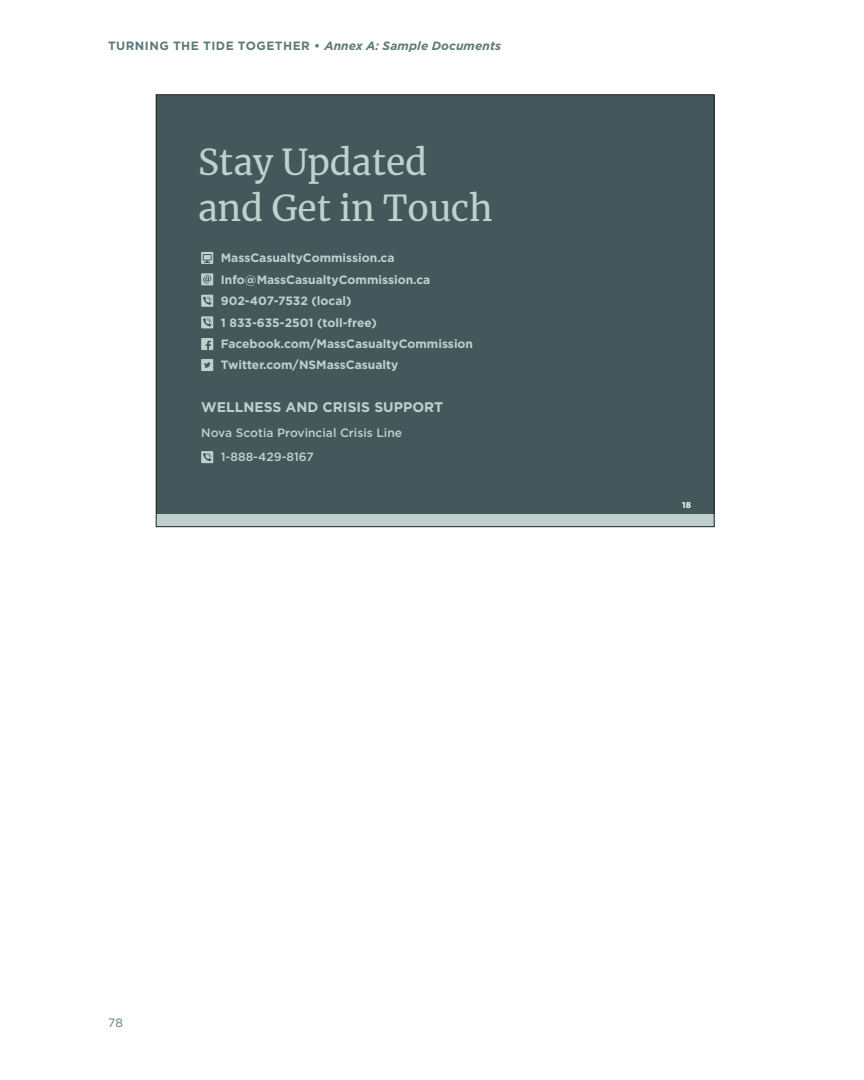
<style>
.page{position:relative;width:864px;height:1080px;background:#fff}
.page>*{position:absolute;margin:0;border:0;box-sizing:border-box;transform-origin:0 0}
.t1{font:35.25px/46.3px "Merriweather";color:#c0d0cd}
.t2{font:700 13.95px "Gotham";color:#c0d0cd}
.t3{font:700 12px/21.5px "Gotham";color:#c0d0cd}
.t4{font:700 12px "Gotham";letter-spacing:.04em;color:#5d7979}
.t5{font:500 12px/24.8px "Gotham";color:#c0d0cd}
.t6{font:12px "Gotham";color:#5d7979}
.t7{font:700 8.4px "Gotham";color:#fff}
.s1{font-style:italic}
</style>
<div class="page">
<div style="left:156px;top:95px;width:558px;height:427px;background:#44585c"></div>
<svg style="left:201px;top:273px;width:12px;height:12px"></svg>
<svg style="left:201px;top:252px;width:12px;height:12px"></svg>
<div style="left:203px;top:254px;width:9px;height:7px;border:1px solid #44585c"></div>
<svg style="left:204px;top:261px;width:6px;height:2px"></svg>
<svg style="left:201px;top:295px;width:12px;height:12px"></svg>
<svg style="left:201px;top:316px;width:12px;height:12px"></svg>
<svg style="left:201px;top:359px;width:12px;height:12px"></svg>
<svg style="left:201px;top:338px;width:12px;height:12px"></svg>
<svg style="left:201px;top:451px;width:12px;height:12px"></svg>
<div style="left:156px;top:514px;width:558px;height:13px;background:#c0d0cd"></div>
<p class="t4" style="left:108px;top:38px;width:395px">TURNING THE TIDE TOGETHER • <span class="s1">Annex A: Sample Documents</span></p>
<h1 class="t1" style="left:198px;top:138px;width:296px">Stay Updated and Get in Touch</h1>
<p class="t3" style="left:221px;top:247px;width:254px">MassCasualtyCommission.ca<br>Info@MassCasualtyCommission.ca<br>902-407-7532 (local)<br>1 833-635-2501 (toll-free)<br>Facebook.com/MassCasualtyCommission<br>Twitter.com/NSMassCasualty</p>
<p class="t2" style="left:201px;top:399px;width:244px">WELLNESS AND CRISIS SUPPORT</p>
<p class="t5" style="left:221px;top:420px;width:183px;text-indent:-20px">Nova Scotia Provincial Crisis Line<br>1-888-429-8167</p>
<p class="t7" style="left:682px;top:500px;width:10px">18</p>
<p class="t6" style="left:108px;top:1015px;width:16px">78</p>
</div>
